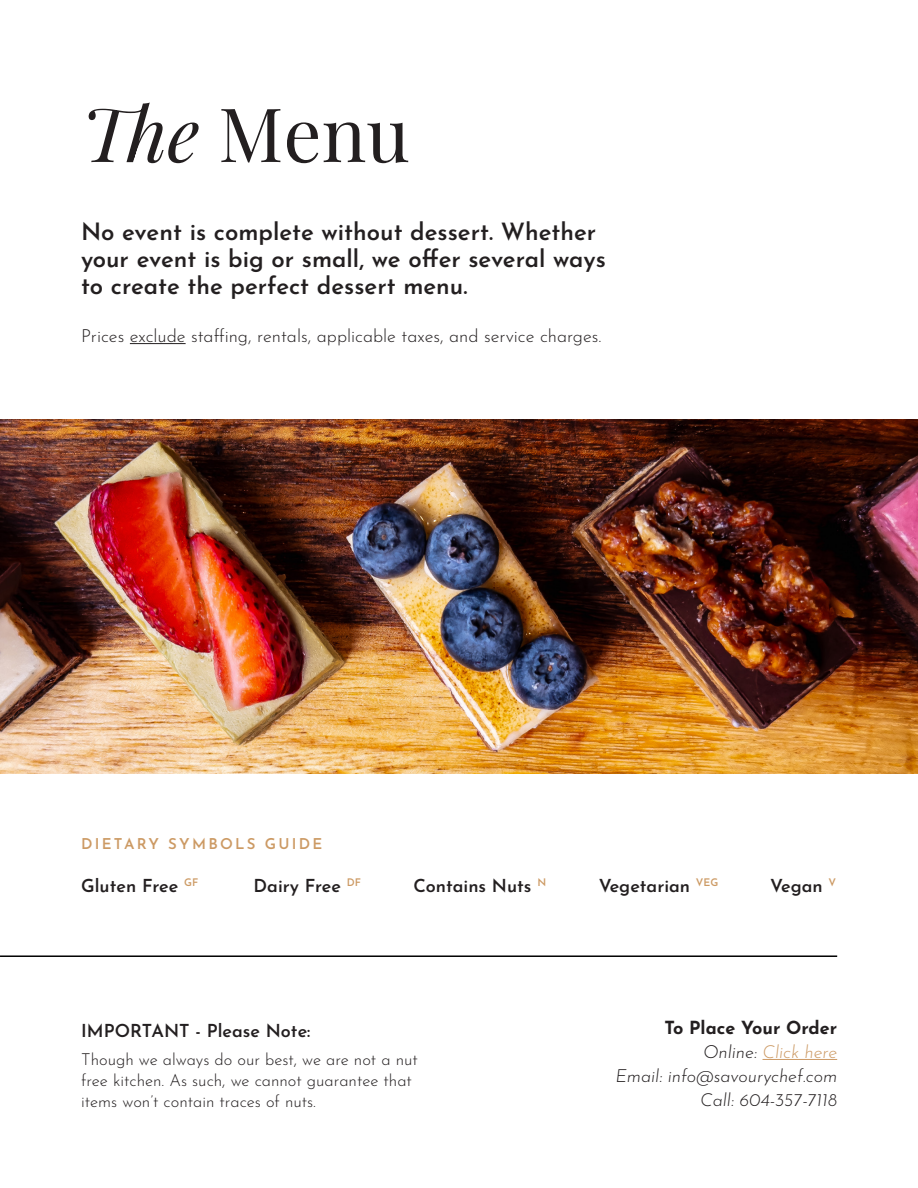
<style>
.page{position:relative;width:918px;height:1188px;background:#fff}
.page>*{position:absolute;margin:0;border:0;box-sizing:border-box;transform-origin:0 0}
.t1{font:75px "Playfair Display";color:#231f20}
.Menu_Text{font:600 24px/27px "Josefin Sans";color:#231f20}
.Menu_Text-2{font:600 18px "Josefin Sans";color:#231f20}
.Menu_Text-3{font:300 18px "Josefin Sans";color:#231f20}
.Menu_Text-4{font:italic 300 18px "Josefin Sans";color:#231f20}
.Menu_Text-5{font:700 18px "Josefin Sans";color:#231f20}
.Menu_Text-6{font:italic 300 18px "Josefin Sans";color:#cc9a64}
.Menu_Text-7{font:300 16.5px/21px "Josefin Sans";color:#231f20}
.Menu_Text-8{font:600 15px "Josefin Sans";letter-spacing:.15em;color:#cc9a64}
.s1{font-style:italic}
.s2{color:#231f20}
</style>
<div class="page">
<hr style="left:130px;top:343px;width:56px;height:1px;background:#231f20">
<hr style="left:763px;top:1059px;width:74px;height:1px;background:#cc9a64">
<hr style="left:0;top:955px;width:837px;height:2px;background:#000">
<img style="left:0;top:419px;width:918px;height:354px">
<p class="t1" style="left:81px;top:75px;width:330px"><span class="s1">The</span> Menu</p>
<p class="Menu_Text" style="left:81px;top:215px;width:526px">No event is complete without dessert. Whether your event is big or small, we offer several ways to create the perfect dessert menu.</p>
<p class="Menu_Text-3" style="left:81px;top:322px;width:522px">Prices exclude staffing, rentals, applicable taxes, and service charges.</p>
<p class="Menu_Text-8" style="left:81px;top:831px;width:243px">DIETARY SYMBOLS GUIDE</p>
<p class="Menu_Text-2" style="left:81px;top:871px;width:119px">Gluten Free <sup>GF</sup></p>
<p class="Menu_Text-2" style="left:254px;top:871px;width:109px">Dairy Free <sup>DF</sup></p>
<p class="Menu_Text-2" style="left:413px;top:871px;width:134px">Contains Nuts <sup>N</sup></p>
<p class="Menu_Text-2" style="left:599px;top:871px;width:121px">Vegetarian <sup>VEG</sup></p>
<p class="Menu_Text-2" style="left:770px;top:871px;width:67px">Vegan <sup>V</sup></p>
<p class="Menu_Text-2" style="left:81px;top:1016px;width:231px">IMPORTANT - Please Note:</p>
<p class="Menu_Text-7" style="left:81px;top:1047px;width:338px">Though we always do our best, we are not a nut free kitchen. As such, we cannot guarantee that items won’t contain traces of nuts.</p>
<p class="Menu_Text-5" style="left:664px;top:1011px;width:174px">To Place Your Order</p>
<p class="Menu_Text-6" style="left:703px;top:1036px;width:136px"><span class="s2">Online:</span> Click here</p>
<p class="Menu_Text-4" style="left:615px;top:1060px;width:223px">Email: info@savourychef.com</p>
<p class="Menu_Text-4" style="left:700px;top:1084px;width:139px">Call: 604-357-7118</p>
</div>
